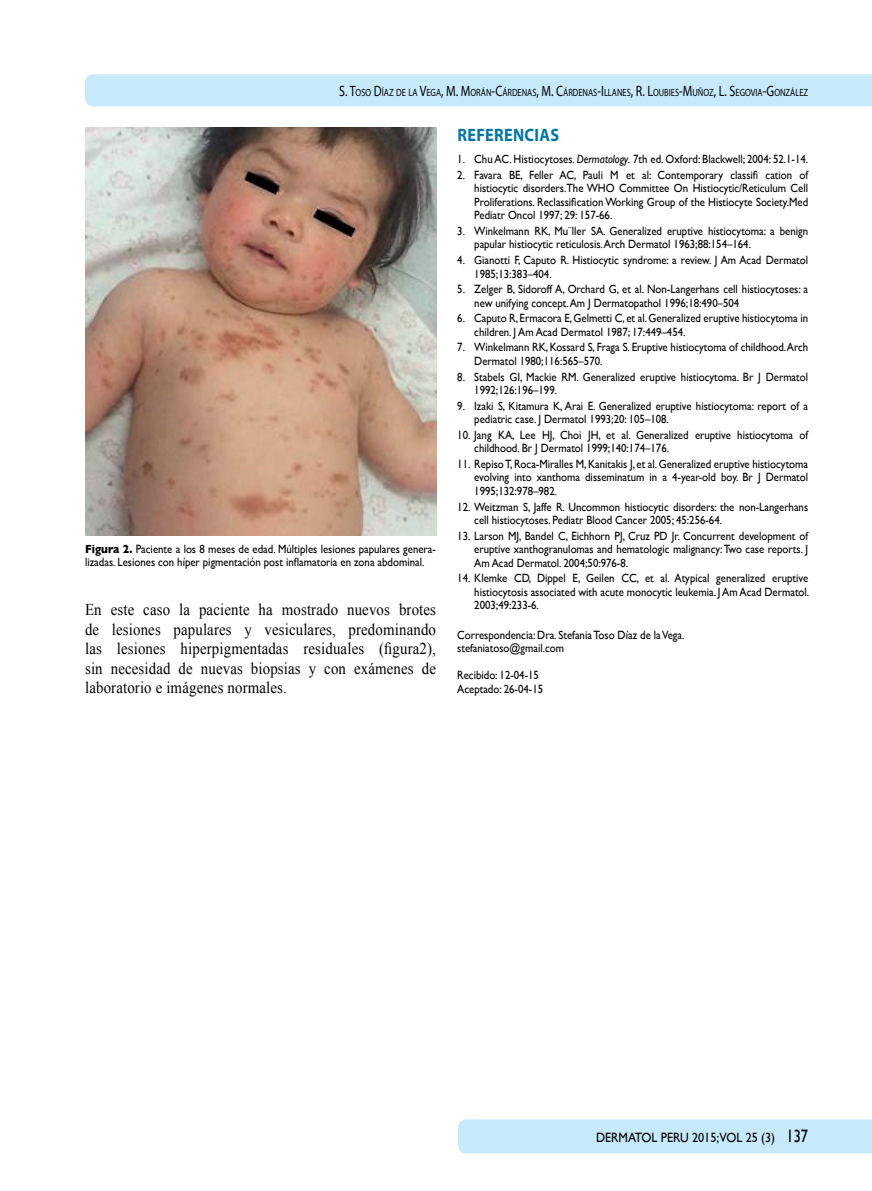
<style>
.page{position:relative;width:872px;height:1191px;background:#fff}
.page>*{position:absolute;margin:0;border:0;box-sizing:border-box;transform-origin:0 0}
.t1{font:700 18px "Myriad Pro";letter-spacing:.02em;color:#0076a3;scale:.9 1}
.t2{font:16.5px/19.5px "Times New Roman";letter-spacing:.01em;color:#000;text-align:justify;scale:.9 1}
.t3{font:13.5px "Gill Sans";color:#000;scale:.9 1}
.t4{font:12px/13.5px "Gill Sans";color:#000;scale:.9 1}
.t5{font:10.5px "Myriad Pro";color:#000;scale:.8 1}
.s1{font-size:15px}
.s2{font-weight:700}
.s3{font-style:italic}
.s4{font-size:18px}
</style>
<div class="page">
<div style="left:458px;top:1119px;width:414px;height:34px;background:#c7eafb"></div>
<div style="left:85px;top:74px;width:787px;height:32px;background:#c7eafb"></div>
<img style="left:85px;top:128px;width:351px;height:408px">
<p class="t5" style="left:339px;top:86px;width:587px"><span class="s1">S. T</span>OSO <span class="s1">D</span>ÍAZ DE LA <span class="s1">V</span>EGA<span class="s1">, M. M</span>ORÁN<span class="s1">-C</span>ÁRDENAS<span class="s1">, M. C</span>ÁRDENAS<span class="s1">-I</span> LLANES<span class="s1">, R. L</span>OUBIES<span class="s1">-M</span> UÑOZ<span class="s1">, L. S</span>EGOVIA<span class="s1">-G</span>ONZÁLEZ</p>
<p class="t4" style="left:85px;top:542px;width:391px"><span class="s2">Figura 2.</span> Paciente a los 8 meses de edad. Múltiples lesiones papulares genera&shy;lizadas. Lesiones con híper pigmentación post inflamatoria en zona abdominal.</p>
<p class="t2" style="left:85px;top:600px;width:391px">En este caso la paciente ha mostrado nuevos brotes de lesiones papulares y vesiculares, predominando las lesiones hiperpigmentadas residuales (figura2), sin necesidad de nuevas biopsias y con exámenes de laboratorio e imágenes normales.</p>
<h1 class="t1" style="left:457px;top:123px;width:115px">REFERENCIAS</h1>
<p class="t4" style="left:457px;top:152px;width:391px">1. Chu AC. Histiocytoses. <span class="s3">Dermatology.</span> 7th ed. Oxford: Blackwell; 2004: 52.1-14.</p>
<p class="t4" style="left:474px;top:168px;width:372px;text-align:justify;text-indent:-17px">2. Favara BE, Feller AC, Pauli M et al: Contemporary classifi cation of histiocytic disorders.The WHO Committee On Histiocytic/Reticulum Cell Proliferations. Reclassification Working Group of the Histiocyte Society.Med Pediatr Oncol 1997; 29: 157-66.</p>
<p class="t4" style="left:474px;top:224px;width:372px;text-indent:-17px">3. Winkelmann RK, Mu¨ller SA. Generalized eruptive histiocytoma: a benign papular histiocytic reticulosis. Arch Dermatol 1963;88:154–164.</p>
<p class="t4" style="left:474px;top:253px;width:372px;text-indent:-17px">4. Gianotti F, Caputo R. Histiocytic syndrome: a review. J Am Acad Dermatol<br>1985;13:383–404.</p>
<p class="t4" style="left:474px;top:282px;width:372px;text-indent:-17px">5. Zelger B, Sidoroff A, Orchard G, et al. Non-Langerhans cell histiocytoses: a new unifying concept. Am J Dermatopathol 1996;18:490–504</p>
<p class="t4" style="left:474px;top:311px;width:372px;text-indent:-17px">6. Caputo R, Ermacora E, Gelmetti C, et al. Generalized eruptive histiocytoma in children. J Am Acad Dermatol 1987; 17:449–454.</p>
<p class="t4" style="left:474px;top:340px;width:372px;text-indent:-17px">7. Winkelmann RK, Kossard S, Fraga S. Eruptive histiocytoma of childhood.Arch<br>Dermatol 1980;116:565–570.</p>
<p class="t4" style="left:474px;top:370px;width:372px;text-indent:-17px">8. Stabels GI, Mackie RM. Generalized eruptive histiocytoma. Br J Dermatol<br>1992;126:196–199.</p>
<p class="t4" style="left:474px;top:399px;width:372px;text-indent:-17px">9. Izaki S, Kitamura K, Arai E. Generalized eruptive histiocytoma: report of a pediatric case. J Dermatol 1993;20: 105–108.</p>
<p class="t4" style="left:474px;top:428px;width:372px;text-indent:-17px">10. Jang KA, Lee HJ, Choi JH, et al. Generalized eruptive histiocytoma of childhood. Br J Dermatol 1999;140:174–176.</p>
<p class="t4" style="left:474px;top:457px;width:372px;text-align:justify;text-indent:-17px">11. Repiso T, Roca-Miralles M, Kanitakis J, et al. Generalized eruptive histiocytoma evolving into xanthoma disseminatum in a 4-year-old boy. Br J Dermatol 1995;132:978–982.</p>
<p class="t4" style="left:474px;top:500px;width:372px;text-indent:-17px">12. Weitzman S, Jaffe R. Uncommon histiocytic disorders: the non-Langerhans cell histiocytoses. Pediatr Blood Cancer 2005; 45:256-64.</p>
<p class="t4" style="left:474px;top:529px;width:372px;text-align:justify;text-indent:-17px">13. Larson MJ, Bandel C, Eichhorn PJ, Cruz PD Jr. Concurrent development of eruptive xanthogranulomas and hematologic malignancy: Two case reports. J Am Acad Dermatol. 2004;50:976-8.</p>
<p class="t4" style="left:474px;top:571px;width:374px;text-align:justify;text-indent:-17px">14. Klemke CD, Dippel E, Geilen CC, et al. Atypical generalized eruptive histiocytosis associated with acute monocytic leukemia. J Am Acad Dermatol.<br>2003;49:233-6.</p>
<p class="t4" style="left:457px;top:627px;width:254px">Correspondencia: Dra. Stefania Toso Díaz de la Vega. stefaniatoso@gmail.com</p>
<p class="t4" style="left:457px;top:668px;width:97px">Recibido: 12-04-15<br>Aceptado: 26-04-15</p>
<p class="t3" style="left:596px;top:1129px;width:237px">DERMATOL PERU 2015;VOL 25 (3) <span class="s4">137</span></p>
</div>
